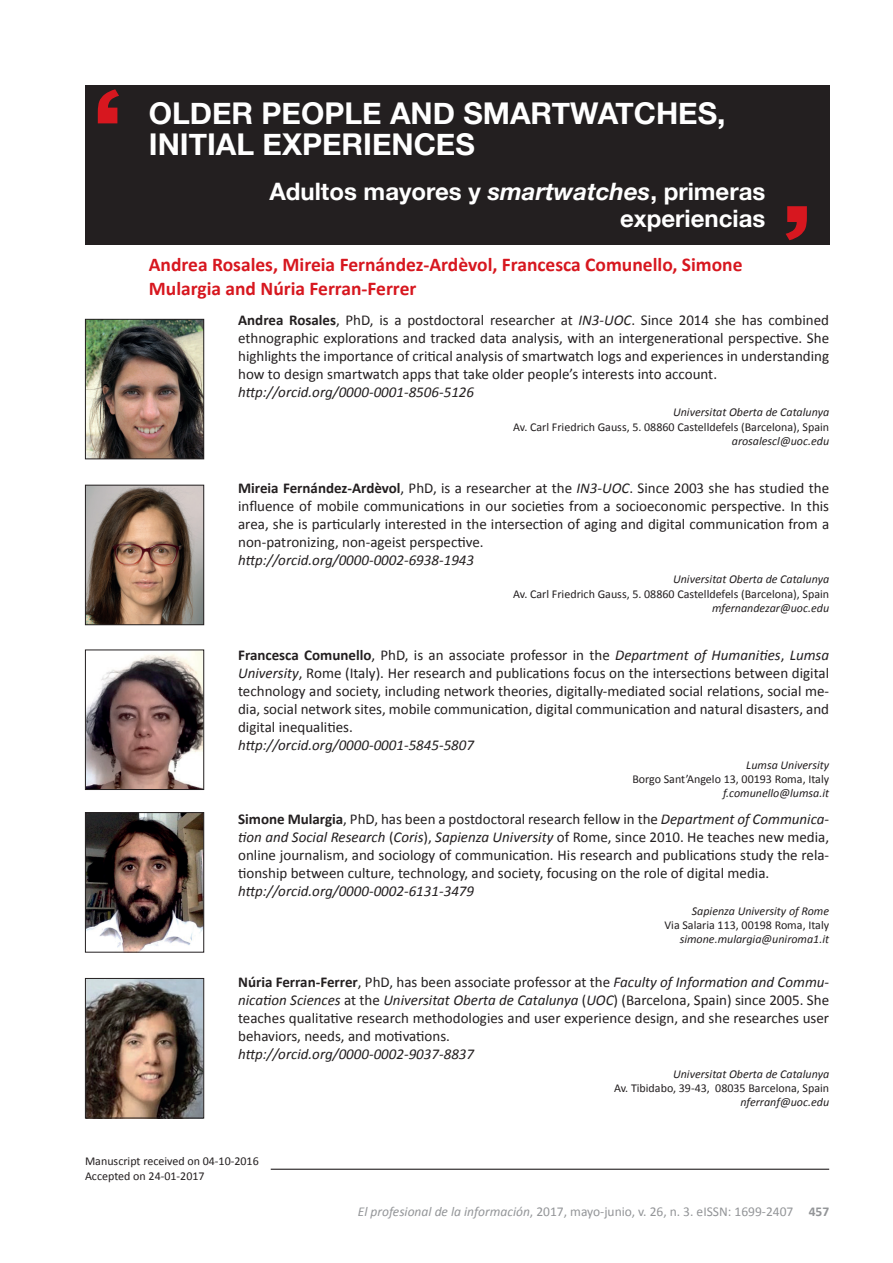
<style>
.page{position:relative;width:893px;height:1263px;background:#fff}
.page>*{position:absolute;margin:0;border:0;box-sizing:border-box;transform-origin:0 0}
.t1{font:700 30px/31.5px "Helvetica Neue";color:#fff}
.t2{font:700 24px/27px "Helvetica Neue";color:#fff;text-align:right}
.t3{font:700 19.5px/23.4px "Calibri";color:#d7171f}
.t4{font:15px/18px "Calibri";color:#231f20;text-align:justify}
.t5{font:italic 15px "Calibri";color:#231f20}
.t6{font:13.5px "Calibri";color:#939598}
.t7{font:12px/14.4px "Calibri";color:#231f20}
.t8{font:italic 12px "Calibri";color:#231f20}
.s1{font-style:italic}
.s2{font-weight:700}
</style>
<div class="page">
<div style="left:85px;top:85px;width:744px;height:159px;background:#231f20"></div>
<svg style="left:786px;top:206px;width:21px;height:34px"></svg>
<svg style="left:98px;top:89px;width:21px;height:34px"></svg>
<img style="left:87px;top:321px;width:115px;height:136px">
<div style="left:85px;top:319px;width:119px;height:140px;border:1px solid #231f20"></div>
<img style="left:87px;top:487px;width:115px;height:136px">
<div style="left:85px;top:485px;width:119px;height:140px;border:1px solid #231f20"></div>
<img style="left:87px;top:651px;width:115px;height:137px">
<div style="left:85px;top:649px;width:119px;height:141px;border:1px solid #231f20"></div>
<img style="left:87px;top:814px;width:115px;height:136px">
<div style="left:85px;top:812px;width:119px;height:140px;border:1px solid #231f20"></div>
<img style="left:87px;top:980px;width:115px;height:136px">
<div style="left:85px;top:978px;width:119px;height:140px;border:1px solid #231f20"></div>
<hr style="left:271px;top:1169px;width:558px;height:1px;background:#231f20">
<h1 class="t1" style="left:149px;top:98px;width:578px">OLDER PEOPLE AND SMARTWATCHES,<br>INITIAL EXPERIENCES</h1>
<h2 class="t2" style="left:269px;top:178px;width:497px">Adultos mayores y <span class="s1">smartwatches</span>, primeras experiencias</h2>
<h3 class="t3" style="left:149px;top:253px;width:595px">Andrea Rosales, Mireia Fernández-Ardèvol, Francesca Comunello, Simone<br>Mulargia and Núria Ferran-Ferrer</h3>
<p class="t4" style="left:238px;top:312px;width:593px"><span class="s2">Andrea Rosales</span>, PhD, is a postdoctoral researcher at <span class="s1">IN3-UOC</span>. Since 2014 she has combined ethnographic explorations and tracked data analysis, with an intergenerational perspective. She highlights the importance of critical analysis of smartwatch logs and experiences in understanding how to design smartwatch apps that take older people’s interests into account.</p>
<p class="t5" style="left:238px;top:382px;width:237px">http://orcid.org/0000-0001-8506-5126</p>
<p class="t8" style="left:673px;top:404px;width:158px">Universitat Oberta de Catalunya</p>
<p class="t7" style="left:513px;top:419px;width:317px">Av. Carl Friedrich Gauss, 5. 08860 Castelldefels (Barcelona), Spain</p>
<p class="t8" style="left:732px;top:433px;width:99px">arosalescl@uoc.edu</p>
<p class="t4" style="left:238px;top:479px;width:593px"><span class="s2">Mireia Fernández-Ardèvol</span>, PhD, is a researcher at the <span class="s1">IN3-UOC</span>. Since 2003 she has studied the influence of mobile communications in our societies from a socioeconomic perspective. In this area, she is particularly interested in the intersection of aging and digital communication from a non-patronizing, non-ageist perspective.</p>
<p class="t5" style="left:238px;top:549px;width:237px">http://orcid.org/0000-0002-6938-1943</p>
<p class="t8" style="left:673px;top:571px;width:158px">Universitat Oberta de Catalunya</p>
<p class="t7" style="left:513px;top:587px;width:317px">Av. Carl Friedrich Gauss, 5. 08860 Castelldefels (Barcelona), Spain</p>
<p class="t8" style="left:712px;top:600px;width:119px">mfernandezar@uoc.edu</p>
<p class="t4" style="left:238px;top:646px;width:593px"><span class="s2">Francesca Comunello</span>, PhD, is an associate professor in the <span class="s1">Department of Humanities</span>, <span class="s1">Lumsa University</span>, Rome (Italy). Her research and publications focus on the intersections between digital technology and society, including network theories, digitally-mediated social relations, social me&shy;dia, social network sites, mobile communication, digital communication and natural disasters, and digital inequalities.</p>
<p class="t5" style="left:238px;top:735px;width:237px">http://orcid.org/0000-0001-5845-5807</p>
<p class="t8" style="left:746px;top:756px;width:84px">Lumsa University</p>
<p class="t7" style="left:632px;top:772px;width:198px">Borgo Sant’Angelo 13, 00193 Roma, Italy</p>
<p class="t8" style="left:723px;top:785px;width:108px">f.comunello@lumsa.it</p>
<p class="t4" style="left:238px;top:810px;width:593px"><span class="s2">Simone Mulargia</span>, PhD, has been a postdoctoral research fellow in the <span class="s1">Department of Communica&shy;tion and Social Research</span> (<span class="s1">Coris</span>), <span class="s1">Sapienza University</span> of Rome, since 2010. He teaches new media, online journalism, and sociology of communication. His research and publications study the rela&shy;tionship between culture, technology, and society, focusing on the role of digital media.</p>
<p class="t5" style="left:238px;top:881px;width:237px">http://orcid.org/0000-0002-6131-3479</p>
<p class="t8" style="left:692px;top:902px;width:139px">Sapienza University of Rome</p>
<p class="t7" style="left:664px;top:918px;width:166px">Via Salaria 113, 00198 Roma, Italy</p>
<p class="t8" style="left:680px;top:931px;width:151px">simone.mulargia@uniroma1.it</p>
<p class="t4" style="left:238px;top:973px;width:593px"><span class="s2">Núria Ferran-Ferrer</span>, PhD, has been associate professor at the <span class="s1">Faculty of Information and Commu&shy;nication Sciences</span> at the <span class="s1">Universitat Oberta de Catalunya</span> (<span class="s1">UOC</span>) (Barcelona, Spain) since 2005. She teaches qualitative research methodologies and user experience design, and she researches user behaviors, needs, and motivations.</p>
<p class="t5" style="left:238px;top:1044px;width:237px">http://orcid.org/0000-0002-9037-8837</p>
<p class="t8" style="left:673px;top:1065px;width:158px">Universitat Oberta de Catalunya</p>
<p class="t7" style="left:614px;top:1081px;width:217px">Av. Tibidabo, 39-43, 08035 Barcelona, Spain</p>
<p class="t8" style="left:740px;top:1094px;width:90px">nferranf@uoc.edu</p>
<p class="t7" style="left:85px;top:1154px;width:175px">Manuscript received on 04-10-2016<br>Accepted on 24-01-2017</p>
<p class="t6" style="left:358px;top:1203px;width:473px"><span class="s1">El profesional de la información</span>, 2017, mayo-junio, v. 26, n. 3. eISSN: 1699-2407 <span class="s2">457</span></p>
</div>
